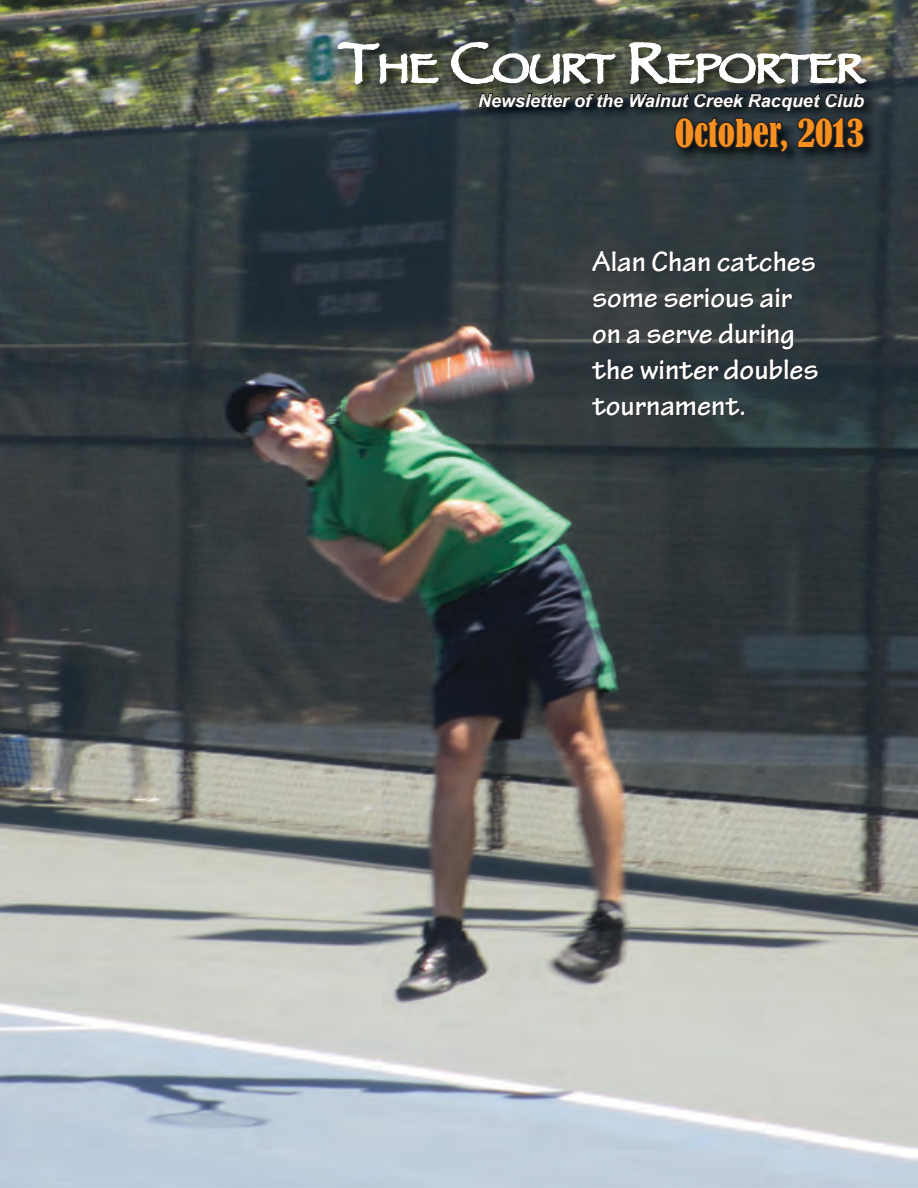
<style>
.page{position:relative;width:918px;height:1188px;background:#fff}
.page>*{position:absolute;margin:0;border:0;box-sizing:border-box;transform-origin:0 0}
.t1{font:condensed 36px "Bernard";color:#f7901e}
.t2{font:700 30px/36px "Tekton Pro";color:#fff}
.t3{font:italic 700 18px "Arial";color:#fff}
</style>
<div class="page">
<img style="left:0;top:0;width:918px;height:1188px">
<img style="left:869px;top:125px;width:9px;height:42px">
<img style="left:869px;top:115px;width:9px;height:10px">
<img style="left:441px;top:39px;width:438px;height:58px">
<img style="left:335px;top:0;width:106px;height:115px">
<svg style="left:449px;top:0;width:420px;height:273px;background:#3f4747"></svg>
<svg style="left:592px;top:293px;width:66px;height:16px"></svg>
<svg style="left:664px;top:288px;width:90px;height:21px;background:#323839"></svg>
<svg style="left:760px;top:288px;width:33px;height:21px"></svg>
<svg style="left:592px;top:329px;width:28px;height:16px"></svg>
<svg style="left:626px;top:329px;width:14px;height:16px"></svg>
<svg style="left:647px;top:323px;width:147px;height:27px;background:#32383b"></svg>
<svg style="left:591px;top:359px;width:43px;height:21px"></svg>
<svg style="left:640px;top:359px;width:179px;height:23px;background:#252d32"></svg>
<svg style="left:591px;top:397px;width:154px;height:20px;background:#2e3537"></svg>
<p class="t3" style="left:478px;top:88px;width:387px">Newsletter of the Walnut Creek Racquet Club</p>
<p class="t1" style="left:675px;top:113px;width:191px">October, 2013</p>
<p class="t2" style="left:592px;top:244px;width:228px">Alan Chan catches some serious air on a serve during the winter doubles tournament.</p>
</div>
